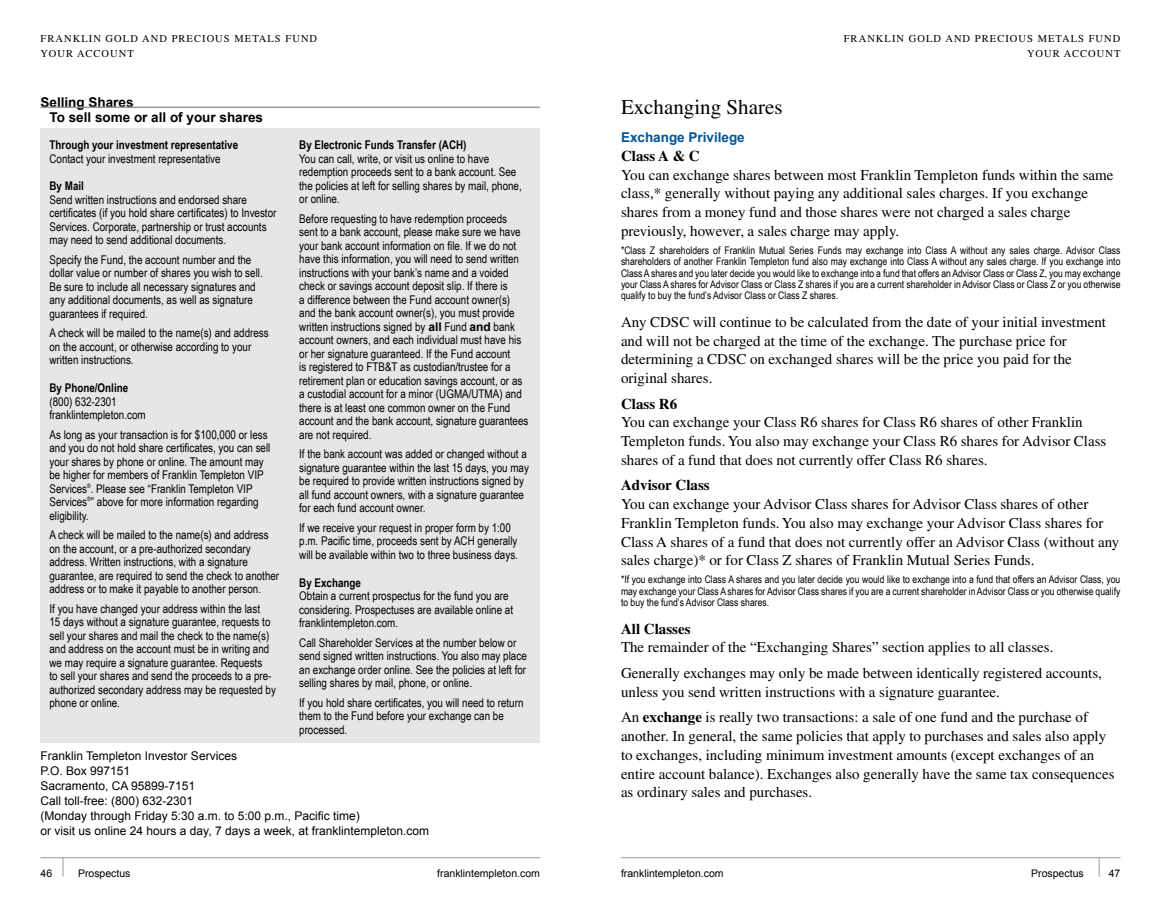
<style>
.page{position:relative;width:1161px;height:905px;background:#fff}
.page>*{position:absolute;margin:0;border:0;box-sizing:border-box;transform-origin:0 0}
.t1{font:21px "Times";color:#000}
.t2{font:15px/18.8px "Times";color:#000}
.t3{font:700 15px "Times";color:#000}
.t4{font:700 13.5px/14.9px "Arial";color:#000}
.t5{font:700 13.5px "Arial";color:#005598}
.t6{font:12px/13.5px "Arial Narrow";color:#000}
.t7{font:12px/15px "Arial";color:#000}
.t8{font:700 12px "Arial Narrow";color:#000}
.t9{font:10.5px/11.2px "Arial Narrow";color:#000;text-align:justify}
.t10{font:10.5px/15px "Times";letter-spacing:.1em;color:#000}
.t11{font:10.5px "Arial";color:#000}
.s1{font-family:"Arial";font-weight:700}
.s2{font-weight:700}
</style>
<div class="page">
<hr style="left:40px;top:857px;width:500px;height:1px;background:#999">
<svg style="left:63px;top:857px;width:1px;height:19px"></svg>
<hr style="left:621px;top:857px;width:499px;height:1px;background:#999">
<svg style="left:1099px;top:857px;width:1px;height:19px"></svg>
<hr style="left:40px;top:106px;width:500px;height:2px;background:#999">
<div style="left:40px;top:128px;width:500px;height:614px;background:#e6e6e6"></div>
<p class="t10" style="left:40px;top:31px;width:278px">Franklin Gold and Precious Metals Fund<br>Your Account</p>
<p class="t10" style="left:844px;top:31px;width:278px;text-align:right">Franklin Gold and Precious Metals Fund<br>Your Account</p>
<p class="t4" style="left:50px;top:95px;width:215px;text-indent:-9px">Selling Shares<br>To sell some or all of your shares</p>
<p class="t8" style="left:50px;top:136px;width:190px">Through your investment representative</p>
<p class="t6" style="left:50px;top:151px;width:173px">Contact your investment representative</p>
<p class="t8" style="left:50px;top:177px;width:36px">By Mail</p>
<p class="t6" style="left:50px;top:192px;width:228px">Send written instructions and endorsed share certificates (if you hold share certificates) to Investor Services. Corporate, partnership or trust accounts may need to send additional documents.</p>
<p class="t6" style="left:50px;top:252px;width:213px">Specify the Fund, the account number and the dollar value or number of shares you wish to sell.<br>Be sure to include all necessary signatures and any additional documents, as well as signature guarantees if required.</p>
<p class="t6" style="left:50px;top:326px;width:221px">A check will be mailed to the name(s) and address on the account, or otherwise according to your written instructions.</p>
<p class="t8" style="left:50px;top:379px;width:80px">By Phone/Online</p>
<p class="t6" style="left:50px;top:394px;width:98px">(800) 632‑2301 franklintempleton.com</p>
<p class="t6" style="left:49px;top:427px;width:222px">As long as your transaction is for $100,000 or less and you do not hold share certificates, you can sell your shares by phone or online. The amount may be higher for members of Franklin Templeton VIP Services<sup>®</sup>. Please see “Franklin Templeton VIP Services<sup>®</sup>” above for more information regarding eligibility.</p>
<p class="t6" style="left:49px;top:528px;width:231px">A check will be mailed to the name(s) and address on the account, or a pre-authorized secondary address. Written instructions, with a signature guarantee, are required to send the check to another address or to make it payable to another person.</p>
<p class="t6" style="left:49px;top:601px;width:228px">If you have changed your address within the last<br>15 days without a signature guarantee, requests to sell your shares and mail the check to the name(s) and address on the account must be in writing and we may require a signature guarantee. Requests<br>to sell your shares and send the proceeds to a pre&shy;authorized secondary address may be requested by phone or online.</p>
<p class="t8" style="left:299px;top:136px;width:169px">By Electronic Funds Transfer (ACH)</p>
<p class="t6" style="left:299px;top:151px;width:224px">You can call, write, or visit us online to have redemption proceeds sent to a bank account. See the policies at left for selling shares by mail, phone, or online.</p>
<p class="t6" style="left:299px;top:211px;width:231px">Before requesting to have redemption proceeds sent to a bank account, please make sure we have your bank account information on file. If we do not have this information, you will need to send written instructions with your bank’s name and a voided check or savings account deposit slip. If there is<br>a difference between the Fund account owner(s) and the bank account owner(s), you must provide written instructions signed by <span class="s1">all</span> Fund <span class="s1">and</span> bank account owners, and each individual must have his or her signature guaranteed. If the Fund account<br>is registered to FTB&amp;T as custodian/trustee for a retirement plan or education savings account, or as a custodial account for a minor (UGMA/UTMA) and there is at least one common owner on the Fund account and the bank account, signature guarantees are not required.</p>
<p class="t6" style="left:299px;top:447px;width:231px">If the bank account was added or changed without a signature guarantee within the last 15 days, you may be required to provide written instructions signed by all fund account owners, with a signature guarantee for each fund account owner.</p>
<p class="t6" style="left:299px;top:520px;width:220px">If we receive your request in proper form by 1:00 p.m. Pacific time, proceeds sent by ACH generally will be available within two to three business days.</p>
<p class="t8" style="left:299px;top:573px;width:63px">By Exchange</p>
<p class="t6" style="left:299px;top:588px;width:215px">Obtain a current prospectus for the fund you are considering. Prospectuses are available online at franklintempleton.com.</p>
<p class="t6" style="left:299px;top:635px;width:229px">Call Shareholder Services at the number below or send signed written instructions. You also may place an exchange order online. See the policies at left for selling shares by mail, phone, or online.</p>
<p class="t6" style="left:299px;top:695px;width:226px">If you hold share certificates, you will need to return them to the Fund before your exchange can be processed.</p>
<p class="t7" style="left:40px;top:748px;width:390px">Franklin Templeton Investor Services<br>P.O. Box 997151<br>Sacramento, CA 95899-7151<br>Call toll-free: (800) 632‑2301<br>(Monday through Friday 5:30 a.m. to 5:00 p.m., Pacific time)<br>or visit us online 24 hours a day, 7 days a week, at franklintempleton.com</p>
<h1 class="t1" style="left:621px;top:95px;width:163px">Exchanging Shares</h1>
<p class="t5" style="left:621px;top:128px;width:125px">Exchange Privilege</p>
<p class="t3" style="left:621px;top:147px;width:80px">Class A &amp; C</p>
<p class="t2" style="left:621px;top:165px;width:494px">You can exchange shares between most Franklin Templeton funds within the same class,* generally without paying any additional sales charges. If you exchange shares from a money fund and those shares were not charged a sales charge previously, however, a sales charge may apply.</p>
<p class="t9" style="left:621px;top:244px;width:501px">*Class Z shareholders of Franklin Mutual Series Funds may exchange into Class A without any sales charge. Advisor Class shareholders of another Franklin Templeton fund also may exchange into Class A without any sales charge. If you exchange into Class A shares and you later decide you would like to exchange into a fund that offers an Advisor Class or Class Z, you may exchange your Class A shares for Advisor Class or Class Z shares if you are a current shareholder in Advisor Class or Class Z or you otherwise qualify to buy the fund’s Advisor Class or Class Z shares.</p>
<p class="t2" style="left:621px;top:312px;width:487px">Any CDSC will continue to be calculated from the date of your initial investment and will not be charged at the time of the exchange. The purchase price for determining a CDSC on exchanged shares will be the price you paid for the original shares.</p>
<p class="t3" style="left:621px;top:394px;width:58px">Class R6</p>
<p class="t2" style="left:621px;top:413px;width:487px">You can exchange your Class R6 shares for Class R6 shares of other Franklin<br>Templeton funds. You also may exchange your Class R6 shares for Advisor Class shares of a fund that does not currently offer Class R6 shares.</p>
<p class="t3" style="left:621px;top:476px;width:90px">Advisor Class</p>
<p class="t2" style="left:621px;top:494px;width:500px">You can exchange your Advisor Class shares for Advisor Class shares of other Franklin Templeton funds. You also may exchange your Advisor Class shares for Class A shares of a fund that does not currently offer an Advisor Class (without any sales charge)* or for Class Z shares of Franklin Mutual Series Funds.</p>
<p class="t9" style="left:621px;top:573px;width:501px">*If you exchange into Class A shares and you later decide you would like to exchange into a fund that offers an Advisor Class, you may exchange your Class A shares for Advisor Class shares if you are a current shareholder in Advisor Class or you otherwise qualify to buy the fund’s Advisor Class shares.</p>
<p class="t3" style="left:621px;top:619px;width:71px">All Classes</p>
<p class="t2" style="left:621px;top:634px;width:483px;line-height:25.5px">The remainder of the “Exchanging Shares” section applies to all classes.<br>Generally exchanges may only be made between identically registered accounts,</p>
<p class="t2" style="left:621px;top:679px;width:469px;line-height:25.5px">unless you send written instructions with a signature guarantee.<br>An <span class="s2">exchange</span> is really two transactions: a sale of one fund and the purchase of</p>
<p class="t2" style="left:621px;top:726px;width:495px">another. In general, the same policies that apply to purchases and sales also apply to exchanges, including minimum investment amounts (except exchanges of an entire account balance). Exchanges also generally have the same tax consequences as ordinary sales and purchases.</p>
<p class="t11" style="left:40px;top:866px;width:13px">46</p>
<p class="t11" style="left:78px;top:866px;width:54px">Prospectus</p>
<p class="t11" style="left:437px;top:866px;width:104px">franklintempleton.com</p>
<p class="t11" style="left:621px;top:866px;width:104px">franklintempleton.com</p>
<p class="t11" style="left:1031px;top:866px;width:54px">Prospectus</p>
<p class="t11" style="left:1109px;top:866px;width:13px">47</p>
</div>
